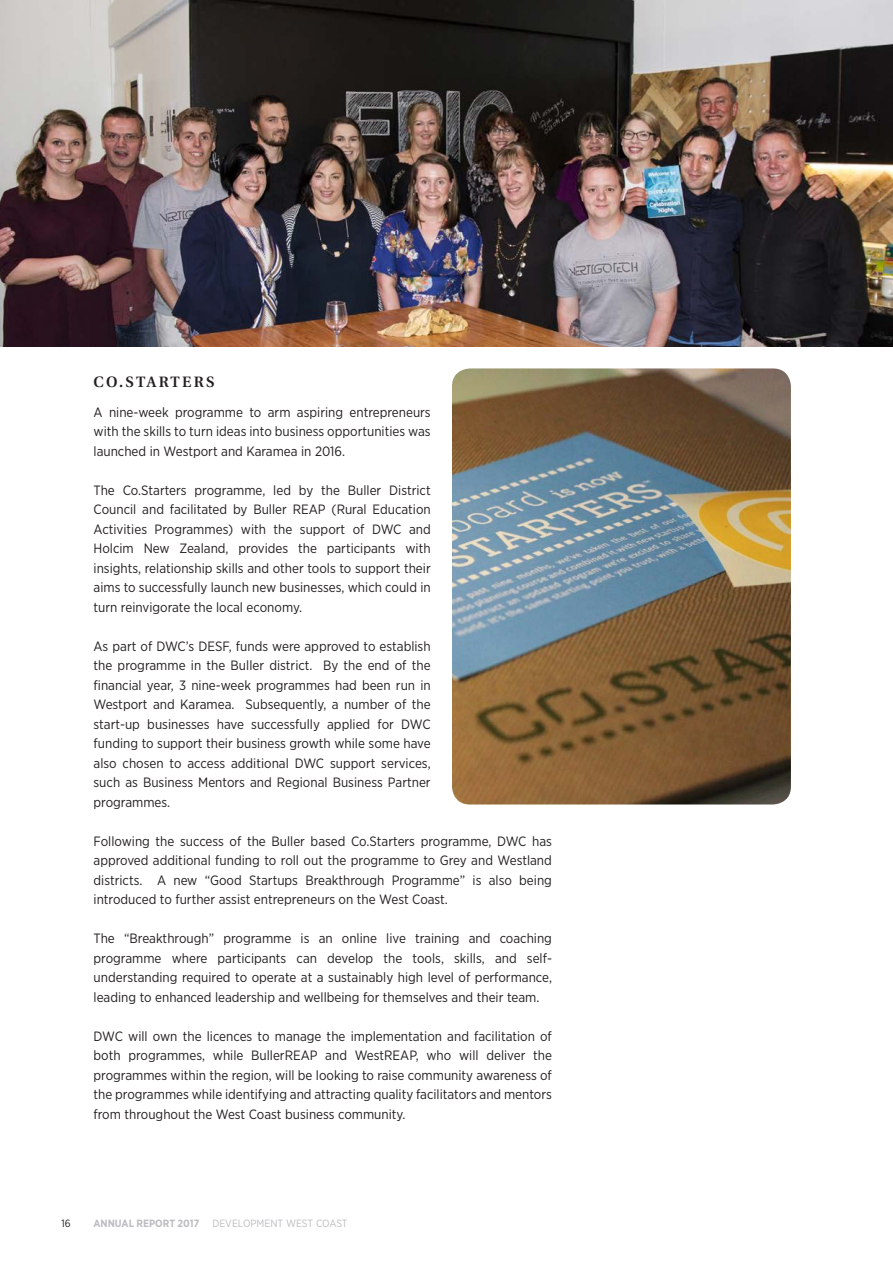
<style>
.page{position:relative;width:893px;height:1263px;background:#fff}
.page>*{position:absolute;margin:0;border:0;box-sizing:border-box;transform-origin:0 0}
.t1{font:600 15px "Utopia";letter-spacing:.15em;color:#231f20}
.t2{font:13.5px/19.5px "Gotham Narrow";color:#231f20;text-align:justify}
.t3{font:10.5px "Gotham Narrow";color:#bcbdc0}
.t4{font:10.5px "Gotham Narrow";color:#231f20}
.s1{font-weight:700}
</style>
<div class="page">
<img style="left:0;top:0;width:893px;height:347px">
<img style="left:452px;top:368px;width:339px;height:436px">
<p class="t1" style="left:94px;top:373px;width:123px">CO.STARTERS</p>
<p class="t2" style="left:94px;top:402px;width:339px">A nine-week programme to arm aspiring entrepreneurs with the skills to turn ideas into business opportunities was launched in Westport and Karamea in 2016.</p>
<p class="t2" style="left:94px;top:480px;width:339px">The Co.Starters programme, led by the Buller District Council and facilitated by Buller REAP (Rural Education Activities Programmes) with the support of DWC and Holcim New Zealand, provides the participants with insights, relationship skills and other tools to support their aims to successfully launch new businesses, which could in turn reinvigorate the local economy.</p>
<p class="t2" style="left:94px;top:636px;width:339px">As part of DWC’s DESF, funds were approved to establish the programme in the Buller district. By the end of the financial year, 3 nine-week programmes had been run in Westport and Karamea. Subsequently, a number of the start-up businesses have successfully applied for DWC funding to support their business growth while some have also chosen to access additional DWC support services, such as Business Mentors and Regional Business Partner programmes.</p>
<p class="t2" style="left:94px;top:831px;width:460px">Following the success of the Buller based Co.Starters programme, DWC has approved additional funding to roll out the programme to Grey and Westland districts. A new “Good Startups Breakthrough Programme” is also being introduced to further assist entrepreneurs on the West Coast.</p>
<p class="t2" style="left:94px;top:928px;width:460px">The “Breakthrough” programme is an online live training and coaching programme where participants can develop the tools, skills, and self&shy;understanding required to operate at a sustainably high level of performance, leading to enhanced leadership and wellbeing for themselves and their team.</p>
<p class="t2" style="left:94px;top:1026px;width:460px">DWC will own the licences to manage the implementation and facilitation of both programmes, while BullerREAP and WestREAP, who will deliver the programmes within the region, will be looking to raise community awareness of the programmes while identifying and attracting quality facilitators and mentors from throughout the West Coast business community.</p>
<p class="t4" style="left:62px;top:1216px;width:11px">16</p>
<p class="t3" style="left:94px;top:1216px;width:256px"><span class="s1">ANNUAL REPORT 2017</span> DEVELOPMENT WEST COAST</p>
</div>
